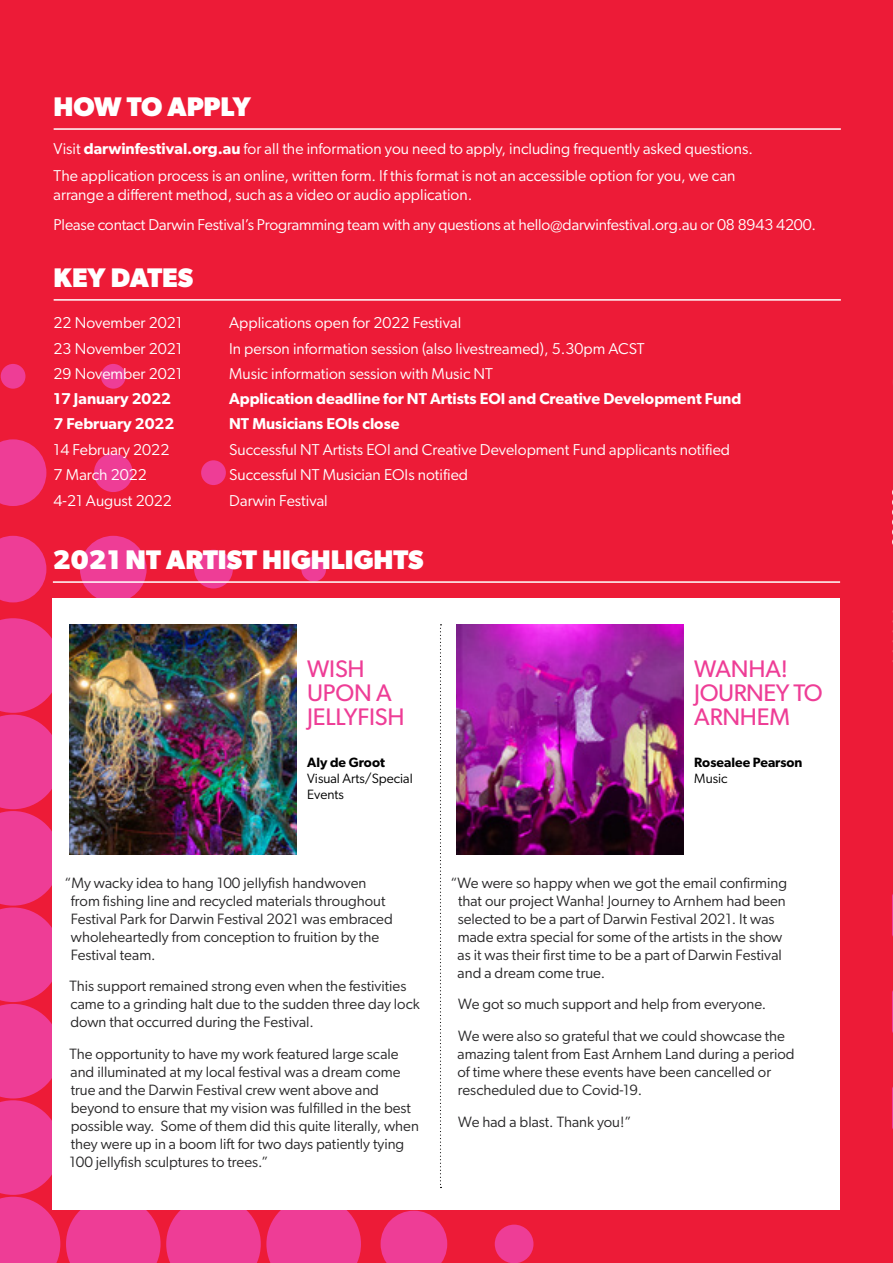
<style>
.page{position:relative;width:893px;height:1263px;background:#ed1b37}
.page>*{position:absolute;margin:0;border:0;box-sizing:border-box;transform-origin:0 0}
.t1{font:700 27px "Gibson";color:#fff}
.t2{font:24px/24px "Gibson";letter-spacing:-.01em;color:#ee3d96}
.t3{font:15.75px/27.5px "Gibson";color:#fff}
.t4{font:600 15.75px "Gibson";color:#fff}
.t5{font:15px/18px "Gibson";color:#292829}
.t6{font:13.5px/16.2px "Gibson";color:#000}
.t7{font:600 13.5px "Gibson";color:#000}
.s1{font-weight:600}
</style>
<div class="page">
<svg style="left:381px;top:1211px;width:66px;height:52px;background:#ed3788"></svg>
<div style="left:495px;top:1224px;width:38px;height:39px;background:#ee3d96;border-radius:50%"></div>
<svg style="left:66px;top:1210px;width:295px;height:53px;background:#ed398b"></svg>
<svg style="left:0;top:618px;width:60px;height:645px;background:#ee3c8d"></svg>
<div style="left:301px;top:557px;width:25px;height:24px;background:#ee3d96;border-radius:50%"></div>
<div style="left:194px;top:550px;width:39px;height:38px;background:#ee3d96;border-radius:50%"></div>
<div style="left:80px;top:536px;width:67px;height:66px;background:#ee3d96;border-radius:50%"></div>
<svg style="left:0;top:536px;width:46px;height:66px;background:#ed3787"></svg>
<div style="left:201px;top:460px;width:25px;height:25px;background:#ee3d96;border-radius:50%"></div>
<div style="left:94px;top:453px;width:39px;height:39px;background:#ee3d96;border-radius:50%"></div>
<svg style="left:0;top:439px;width:46px;height:67px;background:#ed3786"></svg>
<div style="left:101px;top:364px;width:25px;height:25px;background:#ee3d96;border-radius:50%"></div>
<div style="left:1px;top:364px;width:24px;height:25px;background:#ee3d96;border-radius:50%"></div>
<hr style="left:54px;top:128px;width:787px;height:2px;background:#fff">
<hr style="left:54px;top:299px;width:787px;height:2px;background:#fff">
<hr style="left:53px;top:581px;width:787px;height:2px;background:#fff">
<div style="left:53px;top:598px;width:787px;height:612px;background:#fff"></div>
<img style="left:70px;top:624px;width:226px;height:230px">
<img style="left:457px;top:624px;width:226px;height:230px">
<svg style="left:440px;top:624px;width:1px;height:564px"></svg>
<svg style="left:892px;top:894px;width:1px;height:235px"></svg>
<svg style="left:892px;top:610px;width:1px;height:52px"></svg>
<svg style="left:892px;top:489px;width:1px;height:56px"></svg>
<h1 class="t1" style="left:54px;top:91px;width:198px">HOW TO APPLY</h1>
<p class="t3" style="left:54px;top:134px;width:701px">Visit <span class="s1">darwinfestival.org.au</span> for all the information you need to apply, including frequently asked questions.<br>The application process is an online, written form. If this format is not an accessible option for you, we can</p>
<p class="t3" style="left:54px;top:179px;width:764px;line-height:30.2px">arrange a different method, such as a video or audio application.<br>Please contact Darwin Festival’s Programming team with any questions at hello@darwinfestival.org.au or 08 8943 4200.</p>
<h1 class="t1" style="left:54px;top:262px;width:141px">KEY DATES</h1>
<p class="t3" style="left:54px;top:309px;width:130px">22 November 2021</p>
<p class="t3" style="left:229px;top:309px;width:234px">Applications open for 2022 Festival</p>
<p class="t3" style="left:54px;top:334px;width:130px">23 November 2021</p>
<p class="t3" style="left:229px;top:334px;width:417px">In person information session (also livestreamed), 5.30pm ACST</p>
<p class="t3" style="left:54px;top:360px;width:130px">29 November 2021</p>
<p class="t3" style="left:229px;top:360px;width:265px">Music information session with Music NT</p>
<p class="t4" style="left:54px;top:389px;width:119px">17 January 2022</p>
<p class="t4" style="left:229px;top:389px;width:514px">Application deadline for NT Artists EOI and Creative Development Fund</p>
<p class="t4" style="left:54px;top:415px;width:122px">7 February 2022</p>
<p class="t4" style="left:229px;top:415px;width:172px">NT Musicians EOIs close</p>
<p class="t3" style="left:54px;top:435px;width:117px">14 February 2022</p>
<p class="t3" style="left:229px;top:435px;width:503px">Successful NT Artists EOI and Creative Development Fund applicants notified</p>
<p class="t3" style="left:54px;top:461px;width:95px">7 March 2022</p>
<p class="t3" style="left:229px;top:461px;width:241px">Successful NT Musician EOIs notified</p>
<p class="t3" style="left:54px;top:486px;width:120px">4-21 August 2022</p>
<p class="t3" style="left:229px;top:486px;width:100px">Darwin Festival</p>
<h1 class="t1" style="left:53px;top:544px;width:372px">2021 NT ARTIST HIGHLIGHTS</h1>
<h2 class="t2" style="left:307px;top:656px;width:99px">WISH<br>UPON A<br>JELLYFISH</h2>
<p class="t7" style="left:307px;top:754px;width:79px">Aly de Groot</p>
<p class="t6" style="left:307px;top:770px;width:107px">Visual Arts/Special<br>Events</p>
<p class="t5" style="left:71px;top:873px;width:324px;text-indent:-6px">“My wacky idea to hang 100 jellyfish handwoven from fishing line and recycled materials throughout Festival Park for Darwin Festival 2021 was embraced wholeheartedly from conception to fruition by the Festival team.</p>
<p class="t5" style="left:69px;top:977px;width:352px">This support remained strong even when the festivities came to a grinding halt due to the sudden three day lock down that occurred during the Festival.</p>
<p class="t5" style="left:69px;top:1044px;width:351px">The opportunity to have my work featured large scale and illuminated at my local festival was a dream come true and the Darwin Festival crew went above and beyond to ensure that my vision was fulfilled in the best possible way. Some of them did this quite literally, when they were up in a boom lift for two days patiently tying 100 jellyfish sculptures to trees.”</p>
<h2 class="t2" style="left:694px;top:656px;width:130px">WANHA!<br>JOURNEY TO<br>ARNHEM</h2>
<p class="t7" style="left:694px;top:754px;width:110px">Rosealee Pearson</p>
<p class="t6" style="left:694px;top:770px;width:35px">Music</p>
<p class="t5" style="left:458px;top:873px;width:331px;text-indent:-7px">“We were so happy when we got the email confirming that our project Wanha! Journey to Arnhem had been selected to be a part of Darwin Festival 2021. It was made extra special for some of the artists in the show as it was their first time to be a part of Darwin Festival and a dream come true.</p>
<p class="t5" style="left:458px;top:988px;width:328px;line-height:31.5px">We got so much support and help from everyone.<br>We were also so grateful that we could showcase the</p>
<p class="t5" style="left:457px;top:1044px;width:339px">amazing talent from East Arnhem Land during a period of time where these events have been cancelled or rescheduled due to Covid-19.</p>
<p class="t5" style="left:458px;top:1112px;width:175px">We had a blast. Thank you!”</p>
</div>
